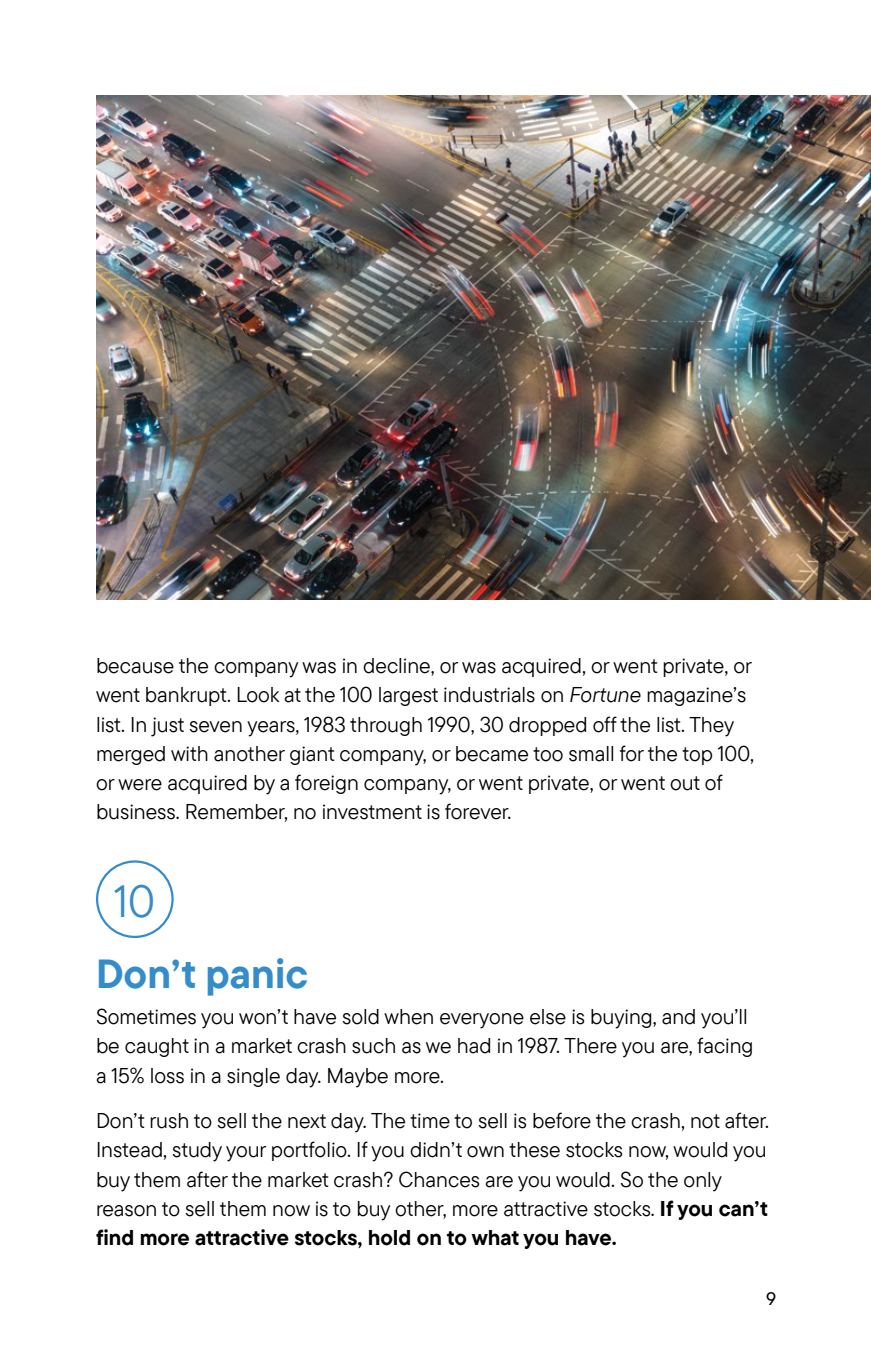
<style>
.page{position:relative;width:871px;height:1357px;background:#fff}
.page>*{position:absolute;margin:0;border:0;box-sizing:border-box;transform-origin:0 0}
.t1{font:45px "TT Commons Pro";color:#358ccb}
.t2{font:700 40.5px "TT Commons Pro";color:#358ccb}
.t3{font:21.38px/29.2px "TT Commons Pro";color:#000}
.t4{font:500 18px "TT Commons Pro";color:#000}
.s1{font-style:italic}
.s2{font-weight:700}
</style>
<div class="page">
<img style="left:96px;top:96px;width:775px;height:504px">
<div style="left:96px;top:860px;width:78px;height:78px;border:2px solid #358ccb;border-radius:50%"></div>
<p class="t3" style="left:96px;top:651px;width:659px">because the company was in decline, or was acquired, or went private, or went bankrupt. Look at the 100 largest industrials on <span class="s1">Fortune</span> magazine’s list. In just seven years, 1983 through 1990, 30 dropped off the list. They merged with another giant company, or became too small for the top 100, or were acquired by a foreign company, or went private, or went out of business. Remember, no investment is forever.</p>
<h1 class="t1" style="left:113px;top:869px;width:43px">10</h1>
<h2 class="t2" style="left:96px;top:943px;width:214px">Don’t panic</h2>
<p class="t3" style="left:96px;top:1002px;width:659px">Sometimes you won’t have sold when everyone else is buying, and you’ll be caught in a market crash such as we had in 1987. There you are, facing a 15% loss in a single day. Maybe more.</p>
<p class="t3" style="left:96px;top:1106px;width:675px">Don’t rush to sell the next day. The time to sell is before the crash, not after.<br>Instead, study your portfolio. If you didn’t own these stocks now, would you buy them after the market crash? Chances are you would. So the only reason to sell them now is to buy other, more attractive stocks. <span class="s2">If you can’t find more attractive stocks, hold on to what you have.</span></p>
<p class="t4" style="left:766px;top:1286px;width:12px">9</p>
</div>
